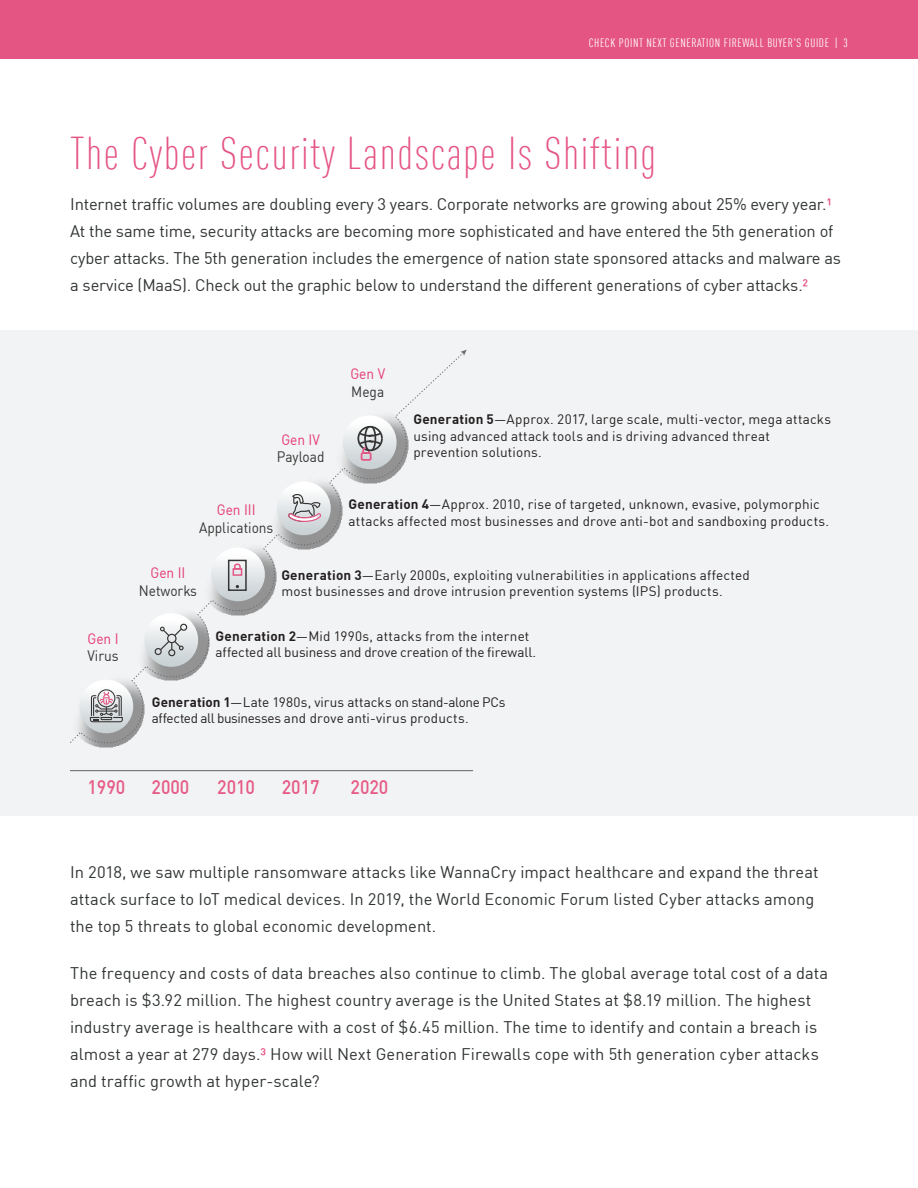
<style>
.page{position:relative;width:918px;height:1188px;background:#fff}
.page>*{position:absolute;margin:0;border:0;box-sizing:border-box;transform-origin:0 0}
.t1{font:300 condensed 45px "DIN Pro";letter-spacing:.035em;color:#e55584}
.t2{font:500 19.2px "DIN Pro";color:#e65a86;scale:.92 1}
.t3{font:16.5px/27px "DIN Pro";letter-spacing:-.005em;color:#313434}
.t4{font:14.85px/17.9px "DIN Pro";color:#353434;text-align:center;scale:.92 1}
.t5{font:14.85px/17.9px "DIN Pro";color:#e53972;scale:.92 1}
.Sub-sub{font:13.5px/16.2px "DIN Pro";letter-spacing:.01em;color:#231f20}
.t6{font:condensed 12px "DIN Pro";letter-spacing:.05em;color:#fff}
.s1{font-weight:500;color:#e55584}
.s2{color:#e53972}
.s3{color:#353434}
.s4{font-weight:700}
</style>
<div class="page">
<div style="left:0;top:0;width:918px;height:58px;background:#e55584"></div>
<div style="left:0;top:330px;width:918px;height:486px;background:#f2f3f4"></div>
<hr style="left:70px;top:770px;width:403px;height:1px;background:#606161">
<svg style="left:70px;top:356px;width:390px;height:392px"></svg>
<svg style="left:460px;top:350px;width:7px;height:6px"></svg>
<svg style="left:208px;top:547px;width:60px;height:57px"></svg>
<svg style="left:274px;top:481px;width:59px;height:57px"></svg>
<svg style="left:142px;top:613px;width:59px;height:57px"></svg>
<svg style="left:77px;top:680px;width:59px;height:56px"></svg>
<p class="t6" style="left:589px;top:34px;width:260px">CHECK POINT NEXT GENERATION FIREWALL BUYER'S GUIDE | 3</p>
<p class="t1" style="left:70px;top:123px;width:588px">The Cyber Security Landscape Is Shifting</p>
<p class="t3" style="left:70px;top:189px;width:772px">Internet traffic volumes are doubling every 3 years. Corporate networks are growing about 25% every year.<span class="s1">1<br></span>At the same time, security attacks are becoming more sophisticated and have entered the 5th generation of cyber attacks. The 5th generation includes the emergence of nation state sponsored attacks and malware as a service (MaaS). Check out the graphic below to understand the different generations of cyber attacks.<span class="s1">2</span></p>
<p class="t4" style="left:87px;top:628px;width:35px;text-align:left"><span class="s2">Gen I<br></span>Virus</p>
<p class="t4" style="left:277px;top:429px;width:53px"><span class="s2">Gen IV<br></span>Payload</p>
<p class="t4" style="left:199px;top:500px;width:82px"><span class="s2">Gen III<br></span>Applications</p>
<p class="t5" style="left:350px;top:364px;width:39px">Gen V<br><span class="s3">Mega</span></p>
<p class="Sub-sub" style="left:413px;top:411px;width:419px"><span class="s4">Generation 5</span>—Approx. 2017, large scale, multi-vector, mega attacks using advanced attack tools and is driving advanced threat prevention solutions.</p>
<p class="Sub-sub" style="left:349px;top:496px;width:482px"><span class="s4">Generation 4</span>—Approx. 2010, rise of targeted, unknown, evasive, polymorphic attacks affected most businesses and drove anti-bot and sandboxing products.</p>
<p class="t4" style="left:139px;top:563px;width:65px"><span class="s2">Gen II<br></span>Networks</p>
<p class="Sub-sub" style="left:281px;top:566px;width:470px"><span class="s4">Generation 3</span>—Early 2000s, exploiting vulnerabilities in applications affected most businesses and drove intrusion prevention systems (IPS) products.</p>
<p class="Sub-sub" style="left:216px;top:627px;width:322px"><span class="s4">Generation 2</span>—Mid 1990s, attacks from the internet affected all business and drove creation of the firewall.</p>
<p class="Sub-sub" style="left:152px;top:693px;width:355px"><span class="s4">Generation 1</span>—Late 1980s, virus attacks on stand-alone PCs affected all businesses and drove anti-virus products.</p>
<p class="t2" style="left:87px;top:772px;width:43px">1990</p>
<p class="t2" style="left:152px;top:772px;width:43px">2000</p>
<p class="t2" style="left:217px;top:772px;width:43px">2010</p>
<p class="t2" style="left:282px;top:772px;width:43px">2017</p>
<p class="t2" style="left:351px;top:772px;width:43px">2020</p>
<p class="t3" style="left:70px;top:858px;width:750px">In 2018, we saw multiple ransomware attacks like WannaCry impact healthcare and expand the threat attack surface to IoT medical devices. In 2019, the World Economic Forum listed Cyber attacks among the top 5 threats to global economic development.</p>
<p class="t3" style="left:70px;top:959px;width:759px">The frequency and costs of data breaches also continue to climb. The global average total cost of a data breach is $3.92 million. The highest country average is the United States at $8.19 million. The highest industry average is healthcare with a cost of $6.45 million. The time to identify and contain a breach is almost a year at 279 days.<span class="s1">3</span> How will Next Generation Firewalls cope with 5th generation cyber attacks and traffic growth at hyper-scale?</p>
</div>
